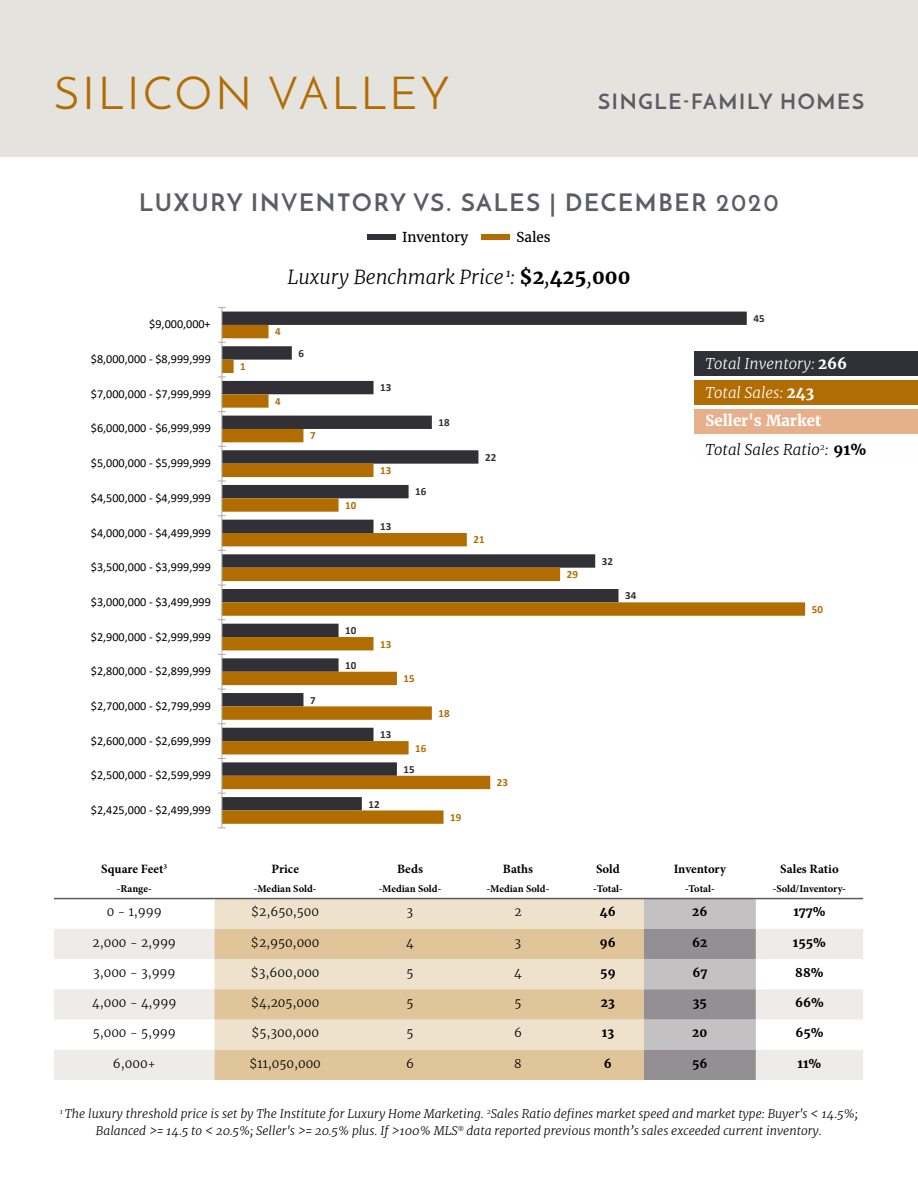
<style>
.page{position:relative;width:918px;height:1188px;background:#fff}
.page>*{position:absolute;margin:0;border:0;box-sizing:border-box;transform-origin:0 0}
.t1{font:45px "Josefin Sans";letter-spacing:.08em;color:#b16d03}
.t2{font:700 24px "Josefin Sans";letter-spacing:.08em;color:#5c5c65}
.t3{font:700 21px "Josefin Sans";letter-spacing:.08em;color:#5c5c65}
.t4{font:italic 300 19.5px "Merriweather";color:#000}
.t5{font:italic 300 15px/28.8px "Merriweather";color:#fff}
.t6{font:italic 300 15px "Merriweather";color:#000}
.t7{font:700 15px "Merriweather";color:#fff}
.t8{font:13.5px "Merriweather";color:#000}
.t9{font:700 12.75px "Minion Pro";color:#000}
.t10{font:12.15px "Calibri";color:#000}
.t11{font:italic 300 12px/16.5px "Merriweather";color:#000;text-align:center}
.t12{font:300 12px "Merriweather";color:#000}
.t13{font:700 12px "Merriweather";color:#000}
.t14{font:700 10.95px "Calibri";color:#303036}
.t15{font:700 10.95px "Calibri";color:#b26d01}
.t16{font:700 10.5px "Minion Pro";color:#000}
.s1{font-weight:700;font-style:normal}
</style>
<div class="page">
<div style="left:0;top:0;width:918px;height:158px;background:#e5e3dd"></div>
<svg style="left:222px;top:312px;width:525px;height:13px;background:#313136"></svg>
<svg style="left:222px;top:325px;width:583px;height:499px"></svg>
<hr style="left:221px;top:308px;width:1px;height:520px;background:#afabab">
<div style="left:367px;top:234px;width:29px;height:6px;background:#303037"></div>
<div style="left:482px;top:234px;width:28px;height:6px;background:#b16d03"></div>
<div style="left:215px;top:899px;width:429px;height:30px;background:#efe2cd"></div>
<svg style="left:54px;top:929px;width:809px;height:151px;fill:#edecea"></svg>
<svg style="left:215px;top:929px;width:429px;height:151px;background:#e6d0ae"></svg>
<svg style="left:644px;top:899px;width:112px;height:181px;background:#aca8ab"></svg>
<hr style="left:54px;top:898px;width:161px;height:1px;background:#5c5c65">
<hr style="left:215px;top:898px;width:141px;height:1px;background:#5c5c65">
<hr style="left:356px;top:898px;width:108px;height:1px;background:#5c5c65">
<hr style="left:464px;top:898px;width:108px;height:1px;background:#5c5c65">
<hr style="left:572px;top:898px;width:72px;height:1px;background:#5c5c65">
<hr style="left:644px;top:898px;width:112px;height:1px;background:#5c5c65">
<hr style="left:756px;top:898px;width:107px;height:1px;background:#5c5c65">
<div style="left:694px;top:409px;width:224px;height:25px;background:#e7b08d"></div>
<div style="left:694px;top:351px;width:224px;height:25px;background:#303037"></div>
<div style="left:694px;top:380px;width:224px;height:25px;background:#b16d03"></div>
<div style="left:694px;top:438px;width:224px;height:24px;background:#fefefe"></div>
<h1 class="t1" style="left:54px;top:66px;width:397px">SILICON VALLEY</h1>
<h3 class="t3" style="left:598px;top:88px;width:267px">SINGLE-FAMILY HOMES</h3>
<h2 class="t2" style="left:139px;top:188px;width:641px">LUXURY INVENTORY VS. SALES | DECEMBER 2020</h2>
<p class="t8" style="left:402px;top:229px;width:68px">Inventory</p>
<p class="t8" style="left:516px;top:229px;width:36px">Sales</p>
<p class="t10" style="left:149px;top:316px;width:63px">$9,000,000+</p>
<p class="t10" style="left:91px;top:351px;width:122px">$8,000,000 - $8,999,999</p>
<p class="t10" style="left:91px;top:385px;width:122px">$7,000,000 - $7,999,999</p>
<p class="t10" style="left:91px;top:420px;width:122px">$6,000,000 - $6,999,999</p>
<p class="t10" style="left:91px;top:455px;width:122px">$5,000,000 - $5,999,999</p>
<p class="t10" style="left:91px;top:489px;width:122px">$4,500,000 - $4,999,999</p>
<p class="t10" style="left:91px;top:524px;width:122px">$4,000,000 - $4,499,999</p>
<p class="t10" style="left:91px;top:559px;width:122px">$3,500,000 - $3,999,999</p>
<p class="t10" style="left:91px;top:593px;width:122px">$3,000,000 - $3,499,999</p>
<p class="t10" style="left:91px;top:628px;width:122px">$2,900,000 - $2,999,999</p>
<p class="t10" style="left:91px;top:663px;width:122px">$2,800,000 - $2,899,999</p>
<p class="t10" style="left:91px;top:698px;width:122px">$2,700,000 - $2,799,999</p>
<p class="t10" style="left:91px;top:732px;width:122px">$2,600,000 - $2,699,999</p>
<p class="t10" style="left:91px;top:767px;width:122px">$2,500,000 - $2,599,999</p>
<p class="t10" style="left:91px;top:802px;width:122px">$2,425,000 - $2,499,999</p>
<p class="t9" style="left:101px;top:860px;width:67px">Square Feet<sup>3</sup></p>
<p class="t16" style="left:117px;top:882px;width:36px">-Range-</p>
<p class="t15" style="left:240px;top:359px;width:7px">1</p>
<h3 class="t4" style="left:287px;top:265px;width:345px">Luxury Benchmark Price <sup>1</sup>: <span class="s1">$2</span>,<span class="s1">425</span>,<span class="s1">000</span></h3>
<p class="t15" style="left:275px;top:324px;width:7px">4</p>
<p class="t15" style="left:275px;top:393px;width:7px">4</p>
<p class="t14" style="left:299px;top:345px;width:7px">6</p>
<p class="t15" style="left:310px;top:428px;width:7px">7</p>
<p class="t14" style="left:380px;top:380px;width:13px">13</p>
<p class="t15" style="left:345px;top:497px;width:13px">10</p>
<p class="t15" style="left:380px;top:463px;width:13px">13</p>
<p class="t14" style="left:380px;top:519px;width:13px">13</p>
<p class="t14" style="left:439px;top:415px;width:13px">18</p>
<p class="t14" style="left:415px;top:484px;width:13px">16</p>
<p class="t14" style="left:485px;top:449px;width:13px">22</p>
<p class="t15" style="left:474px;top:532px;width:13px">21</p>
<p class="t14" style="left:310px;top:692px;width:7px">7</p>
<p class="t14" style="left:345px;top:623px;width:13px">10</p>
<p class="t14" style="left:345px;top:657px;width:13px">10</p>
<p class="t15" style="left:380px;top:636px;width:13px">13</p>
<p class="t14" style="left:380px;top:727px;width:13px">13</p>
<p class="t14" style="left:369px;top:796px;width:13px">12</p>
<p class="t15" style="left:404px;top:671px;width:13px">15</p>
<p class="t15" style="left:415px;top:740px;width:13px">16</p>
<p class="t14" style="left:404px;top:762px;width:13px">15</p>
<p class="t15" style="left:439px;top:706px;width:13px">18</p>
<p class="t15" style="left:450px;top:810px;width:13px">19</p>
<p class="t15" style="left:497px;top:775px;width:13px">23</p>
<p class="t15" style="left:567px;top:567px;width:13px">29</p>
<p class="t14" style="left:602px;top:553px;width:13px">32</p>
<p class="t14" style="left:625px;top:588px;width:13px">34</p>
<p class="t9" style="left:272px;top:860px;width:29px">Price</p>
<p class="t16" style="left:254px;top:882px;width:64px">-Median Sold-</p>
<p class="t9" style="left:397px;top:860px;width:27px">Beds</p>
<p class="t16" style="left:379px;top:882px;width:64px">-Median Sold-</p>
<p class="t9" style="left:503px;top:860px;width:32px">Baths</p>
<p class="t16" style="left:487px;top:882px;width:64px">-Median Sold-</p>
<p class="t9" style="left:596px;top:860px;width:25px">Sold</p>
<p class="t16" style="left:593px;top:882px;width:31px">-Total-</p>
<p class="t14" style="left:754px;top:311px;width:13px">45</p>
<p class="t5" style="left:705px;top:349px;width:143px">Total Inventory: <span class="s1">266<br></span>Total Sales: <span class="s1">243</span></p>
<p class="t7" style="left:705px;top:412px;width:117px">Seller's Market</p>
<p class="t6" style="left:705px;top:440px;width:163px">Total Sales Ratio<sup>2</sup>: <span class="s1">91%</span></p>
<p class="t15" style="left:812px;top:602px;width:13px">50</p>
<p class="t9" style="left:674px;top:860px;width:54px">Inventory</p>
<p class="t16" style="left:685px;top:882px;width:31px">-Total-</p>
<p class="t9" style="left:780px;top:860px;width:60px">Sales Ratio</p>
<p class="t16" style="left:773px;top:882px;width:75px">-Sold/Inventory-</p>
<p class="t12" style="left:107px;top:905px;width:56px">0 - 1,999</p>
<p class="t12" style="left:251px;top:905px;width:69px">$2,650,500</p>
<p class="t12" style="left:407px;top:905px;width:8px">3</p>
<p class="t12" style="left:514px;top:905px;width:9px">2</p>
<p class="t13" style="left:600px;top:905px;width:18px">46</p>
<p class="t13" style="left:692px;top:905px;width:17px">26</p>
<p class="t13" style="left:793px;top:905px;width:34px">177%</p>
<p class="t12" style="left:93px;top:935px;width:85px">2,000 - 2,999</p>
<p class="t12" style="left:251px;top:935px;width:70px">$2,950,000</p>
<p class="t12" style="left:406px;top:935px;width:9px">4</p>
<p class="t12" style="left:515px;top:935px;width:8px">3</p>
<p class="t13" style="left:600px;top:935px;width:17px">96</p>
<p class="t13" style="left:692px;top:935px;width:17px">62</p>
<p class="t13" style="left:793px;top:935px;width:35px">155%</p>
<p class="t12" style="left:93px;top:965px;width:84px">3,000 - 3,999</p>
<p class="t12" style="left:251px;top:965px;width:70px">$3,600,000</p>
<p class="t12" style="left:406px;top:965px;width:8px">5</p>
<p class="t12" style="left:514px;top:965px;width:9px">4</p>
<p class="t13" style="left:600px;top:965px;width:17px">59</p>
<p class="t13" style="left:692px;top:965px;width:16px">67</p>
<p class="t13" style="left:795px;top:965px;width:30px">88%</p>
<p class="t12" style="left:92px;top:995px;width:86px">4,000 - 4,999</p>
<p class="t12" style="left:251px;top:995px;width:70px">$4,205,000</p>
<p class="t12" style="left:406px;top:995px;width:8px">5</p>
<p class="t12" style="left:514px;top:995px;width:8px">5</p>
<p class="t13" style="left:601px;top:995px;width:16px">23</p>
<p class="t13" style="left:693px;top:995px;width:16px">35</p>
<p class="t13" style="left:795px;top:995px;width:30px">66%</p>
<p class="t12" style="left:93px;top:1026px;width:85px">5,000 - 5,999</p>
<p class="t12" style="left:251px;top:1026px;width:69px">$5,300,000</p>
<p class="t12" style="left:406px;top:1026px;width:8px">5</p>
<p class="t12" style="left:514px;top:1026px;width:9px">6</p>
<p class="t13" style="left:602px;top:1026px;width:14px">13</p>
<p class="t13" style="left:692px;top:1026px;width:17px">20</p>
<p class="t13" style="left:795px;top:1026px;width:30px">65%</p>
<p class="t12" style="left:113px;top:1056px;width:44px">6,000+</p>
<p class="t12" style="left:250px;top:1056px;width:73px">$11,050,000</p>
<p class="t12" style="left:406px;top:1056px;width:9px">6</p>
<p class="t12" style="left:514px;top:1056px;width:9px">8</p>
<p class="t13" style="left:604px;top:1056px;width:10px">6</p>
<p class="t13" style="left:692px;top:1056px;width:17px">56</p>
<p class="t13" style="left:798px;top:1056px;width:25px">11%</p>
<p class="t11" style="left:60px;top:1106px;width:800px"><sup>1</sup> The luxury threshold price is set by The Institute for Luxury Home Marketing. <sup>2</sup>Sales Ratio defines market speed and market type: Buyer's &lt; 14.5%;<br>Balanced &gt;= 14.5 to &lt; 20.5%; Seller's &gt;= 20.5% plus. If &gt;100% MLS<sup>®</sup> data reported previous month’s sales exceeded current inventory.</p>
</div>
